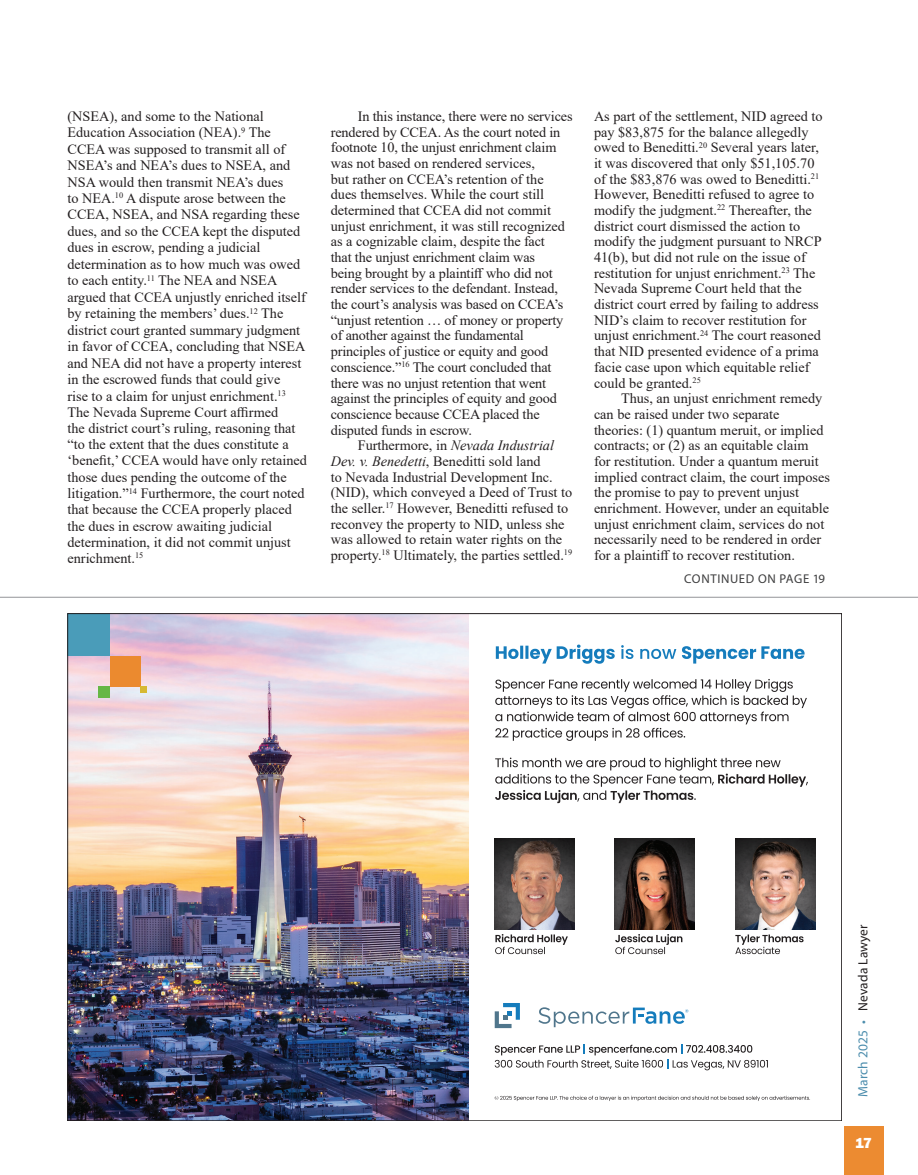
<style>
.page{position:relative;width:918px;height:1175px;background:#fff}
.page>*{position:absolute;margin:0;border:0;box-sizing:border-box;transform-origin:0 0}
.t1{font:800 15px "Franklin Gothic";color:#fff}
.t2{font:14.25px/15.6px "Times New Roman";color:#231f20}
.t3{font:13.35px "Myriad Pro";letter-spacing:.01em;color:#231f20}
.t4{font:12.75px "Myriad Pro";letter-spacing:.05em;color:#3e3e3f}
.s1{font-style:italic}
.s2{font-size:13.5px;color:#4c8dad}
.s3{color:#4c8dad}
</style>
<div class="page">
<img style="left:70px;top:615px;width:398px;height:503px">
<svg style="left:495px;top:757px;width:313px;height:46px"></svg>
<svg style="left:495px;top:679px;width:312px;height:62px"></svg>
<svg style="left:496px;top:644px;width:309px;height:19px"></svg>
<svg style="left:495px;top:934px;width:73px;height:20px"></svg>
<svg style="left:615px;top:934px;width:67px;height:20px"></svg>
<svg style="left:735px;top:934px;width:69px;height:20px"></svg>
<div style="left:68px;top:613px;width:42px;height:42px;background:#4a9cb9"></div>
<div style="left:110px;top:655px;width:31px;height:31px;background:#eb8a2f"></div>
<div style="left:141px;top:686px;width:6px;height:7px;background:#d6b933"></div>
<div style="left:99px;top:686px;width:11px;height:12px;background:#66b745"></div>
<svg style="left:495px;top:1003px;width:25px;height:25px"></svg>
<svg style="left:538px;top:1007px;width:150px;height:20px"></svg>
<svg style="left:495px;top:1044px;width:273px;height:26px"></svg>
<svg style="left:495px;top:1095px;width:315px;height:6px"></svg>
<img style="left:495px;top:838px;width:80px;height:92px">
<img style="left:615px;top:838px;width:80px;height:92px">
<img style="left:735px;top:838px;width:80px;height:92px">
<div style="left:844px;top:1126px;width:40px;height:48px;background:#ec8b31"></div>
<hr style="left:0;top:597px;width:918px;height:1px;background:#939598">
<p class="t2" style="left:68px;top:107px;width:241px;line-height:16.4px">(NSEA), and some to the National Education Association (NEA).<sup>9</sup> The CCEA was supposed to transmit all of NSEA’s and NEA’s dues to NSEA, and NSA would then transmit NEA’s dues<br>to NEA.<sup>10</sup> A dispute arose between the CCEA, NSEA, and NSA regarding these dues, and so the CCEA kept the disputed dues in escrow, pending a judicial determination as to how much was owed to each entity.<sup>11</sup> The NEA and NSEA argued that CCEA unjustly enriched itself by retaining the members’ dues.<sup>12</sup> The district court granted summary judgment in favor of CCEA, concluding that NSEA and NEA did not have a property interest in the escrowed funds that could give<br>rise to a claim for unjust enrichment.<sup>13<br></sup>The Nevada Supreme Court affirmed<br>the district court’s ruling, reasoning that “to the extent that the dues constitute a ‘benefit,’ CCEA would have only retained those dues pending the outcome of the litigation.”<sup>14</sup> Furthermore, the court noted that because the CCEA properly placed the dues in escrow awaiting judicial determination, it did not commit unjust enrichment.<sup>15</sup></p>
<p class="t2" style="left:331px;top:108px;width:243px;text-indent:27px">In this instance, there were no services rendered by CCEA. As the court noted in footnote 10, the unjust enrichment claim was not based on rendered services,<br>but rather on CCEA’s retention of the dues themselves. While the court still determined that CCEA did not commit unjust enrichment, it was still recognized as a cognizable claim, despite the fact<br>that the unjust enrichment claim was<br>being brought by a plaintiff who did not render services to the defendant. Instead, the court’s analysis was based on CCEA’s “unjust retention … of money or property of another against the fundamental principles of justice or equity and good conscience.”<sup>16</sup> The court concluded that there was no unjust retention that went against the principles of equity and good conscience because CCEA placed the disputed funds in escrow.</p>
<p class="t2" style="left:331px;top:437px;width:243px;text-indent:27px">Furthermore, in <span class="s1">Nevada Industrial Dev. v. Benedetti</span>, Beneditti sold land<br>to Nevada Industrial Development Inc. (NID), which conveyed a Deed of Trust to the seller.<sup>17</sup> However, Beneditti refused to reconvey the property to NID, unless she was allowed to retain water rights on the property.<sup>18</sup> Ultimately, the parties settled.<sup>19</sup></p>
<p class="t2" style="left:594px;top:108px;width:230px">As part of the settlement, NID agreed to pay $83,875 for the balance allegedly owed to Beneditti.<sup>20</sup> Several years later, it was discovered that only $51,105.70 of the $83,876 was owed to Beneditti.<sup>21<br></sup>However, Beneditti refused to agree to modify the judgment.<sup>22</sup> Thereafter, the district court dismissed the action to modify the judgment pursuant to NRCP 41(b), but did not rule on the issue of restitution for unjust enrichment.<sup>23</sup> The Nevada Supreme Court held that the district court erred by failing to address NID’s claim to recover restitution for unjust enrichment.<sup>24</sup> The court reasoned that NID presented evidence of a prima facie case upon which equitable relief could be granted.<sup>25</sup></p>
<p class="t2" style="left:594px;top:390px;width:237px;text-indent:27px">Thus, an unjust enrichment remedy can be raised under two separate theories: (1) quantum meruit, or implied contracts; or (2) as an equitable claim<br>for restitution. Under a quantum meruit implied contract claim, the court imposes the promise to pay to prevent unjust enrichment. However, under an equitable unjust enrichment claim, services do not necessarily need to be rendered in order for a plaintiff to recover restitution.</p>
<p class="t4" style="left:684px;top:571px;width:142px">CONTINUED ON PAGE 19</p>
<p class="t3" style="left:855px;top:1096px;width:174px;rotate:-90deg"><span class="s2">March 2025</span> <span class="s3">•</span> Nevada Lawyer</p>
<p class="t1" style="left:855px;top:1132px;width:18px">17</p>
</div>
